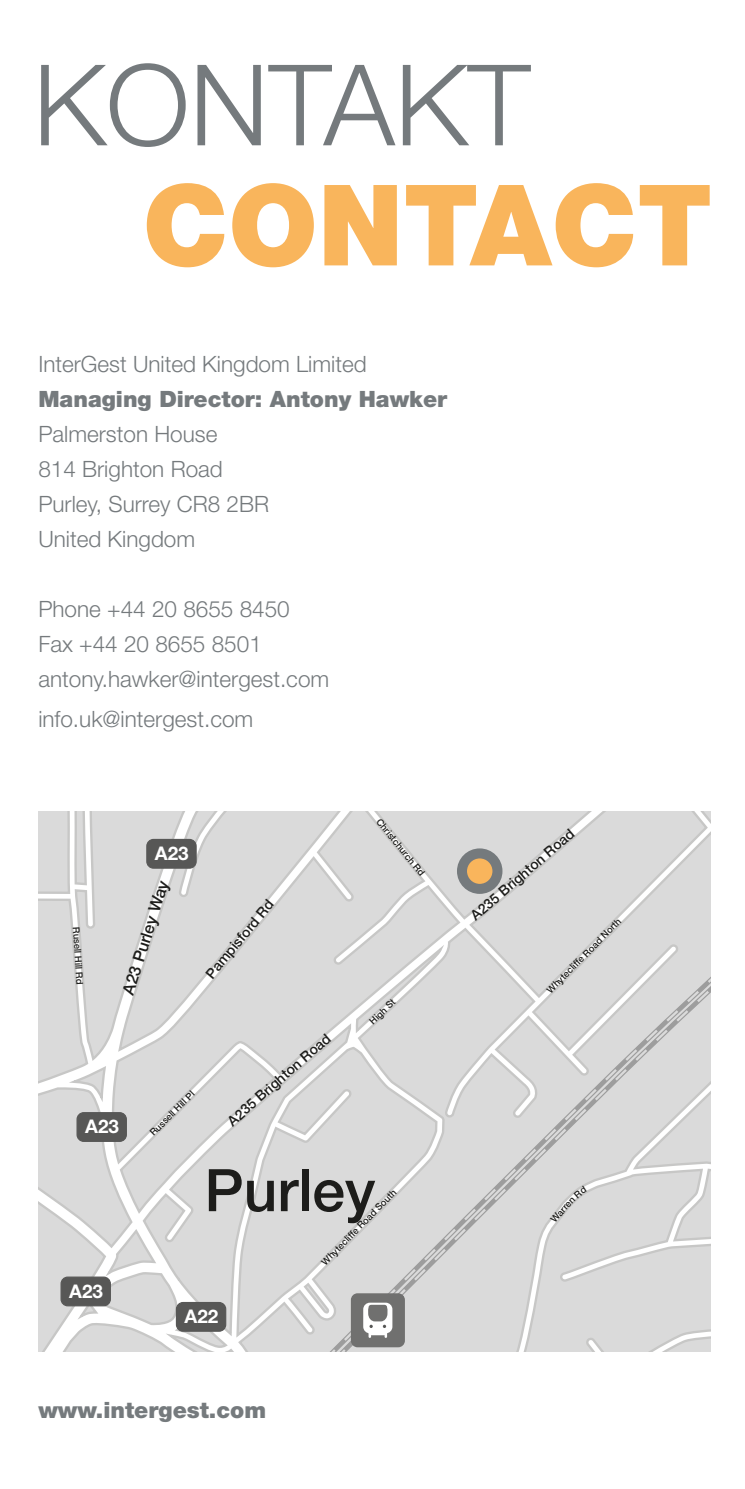
<style>
.page{position:relative;width:745px;height:1489px;background:#fff}
.page>*{position:absolute;margin:0;border:0;box-sizing:border-box;transform-origin:0 0}
.t1{font:300 112.5px "Helvetica Neue LT Pro";color:#757a7d}
.t2{font:900 112.5px "Helvetica Neue LT Pro";color:#f9b55c}
.t3{font:500 58.75px "Helvetica Neue LT";color:#1d1d1b}
.t4{font:300 22.5px/35px "Helvetica Neue LT Pro";color:#757a7d}
.t5{font:900 22.5px "Helvetica Neue LT Pro";color:#757a7d}
.t6{font:700 18.75px "Helvetica Neue LT";color:#fff}
.t7{font:500 16.5px "Helvetica Neue LT";color:#1d1d1b}
.t8{font:500 14px "Helvetica Neue LT";color:#1d1d1b}
.t9{font:500 9.5px "Helvetica Neue LT";color:#1d1d1b}
</style>
<div class="page">
<svg style="left:38px;top:811px;width:672px;height:540px;background:#dcdcdc"></svg>
<svg style="left:453px;top:995px;width:257px;height:356px;background:#d9d9d9"></svg>
<svg style="left:583px;top:1325px;width:127px;height:26px;background:#dbdbdb"></svg>
<div style="left:350px;top:1293px;width:54px;height:54px;background:#70706f;border-radius:7px"></div>
<div style="left:363px;top:1302px;width:29px;height:31px;background:#fff;border-radius:7px"></div>
<svg style="left:367px;top:1304px;width:20px;height:33px"></svg>
<hr style="left:370px;top:1331px;width:15px;height:4px;background:#fff;border-radius:2px">
<div style="left:77px;top:1112px;width:49px;height:29px;background:#575756;border-radius:7px"></div>
<div style="left:76px;top:1111px;width:51px;height:30px;border:1px solid #575756;border-radius:7px"></div>
<div style="left:176px;top:1302px;width:49px;height:28px;background:#575756;border-radius:7px"></div>
<div style="left:176px;top:1301px;width:50px;height:30px;border:1px solid #575756;border-radius:7px"></div>
<div style="left:61px;top:1276px;width:49px;height:29px;background:#575756;border-radius:7px"></div>
<div style="left:60px;top:1276px;width:51px;height:30px;border:1px solid #575756;border-radius:7px"></div>
<div style="left:147px;top:839px;width:49px;height:29px;background:#575756;border-radius:7px"></div>
<div style="left:146px;top:838px;width:50px;height:30px;border:1px solid #575756;border-radius:7px"></div>
<svg style="left:461px;top:853px;width:36px;height:35px"></svg>
<div style="left:456px;top:848px;width:46px;height:45px;border:10px solid #757a7d;border-radius:50%"></div>
<svg style="left:226px;top:1112px;width:14px;height:14px"></svg>
<svg style="left:550px;top:1185px;width:36px;height:37px"></svg>
<h1 class="t1" style="left:33px;top:36px;width:498px">KONTAKT</h1>
<h1 class="t2" style="left:143px;top:158px;width:570px">CONTACT</h1>
<p class="t4" style="left:38px;top:346px;width:329px">InterGest United Kingdom Limited</p>
<p class="t5" style="left:38px;top:385px;width:410px">Managing Director: Antony Hawker</p>
<p class="t4" style="left:38px;top:416px;width:232px">Palmerston House<br>814 Brighton Road<br>Purley, Surrey CR8 2BR<br>United Kingdom</p>
<p class="t4" style="left:38px;top:591px;width:292px">Phone +44 20 8655 8450<br>Fax +44 20 8655 8501 antony.hawker@intergest.com</p>
<p class="t4" style="left:38px;top:701px;width:216px">info.uk@intergest.com</p>
<p class="t9" style="left:82px;top:926px;width:59px;rotate:86deg">Rusell Hill Rd</p>
<p class="t6" style="left:155px;top:841px;width:35px">A23</p>
<p class="t7" style="left:118px;top:990px;width:120px;rotate:-72deg">A23 Purley Way</p>
<p class="t8" style="left:202px;top:970px;width:99px;rotate:-50deg">Pampisford Rd</p>
<p class="t6" style="left:85px;top:1114px;width:35px">A23</p>
<p class="t9" style="left:147px;top:1129px;width:60px;rotate:-45deg">Russell Hill Pl</p>
<p class="t8" style="left:231px;top:1110px;width:124px;rotate:-41deg">235 Brighton Road</p>
<p class="t9" style="left:382px;top:816px;width:72px;rotate:51deg">Christchurch Rd</p>
<p class="t9" style="left:366px;top:1018px;width:33px;rotate:-43deg">High St</p>
<p class="t6" style="left:69px;top:1279px;width:35px">A23</p>
<h2 class="t3" style="left:204px;top:1155px;width:172px">Purley</h2>
<p class="t9" style="left:319px;top:1259px;width:104px;rotate:-46deg">Whytecliffe Road South</p>
<p class="t6" style="left:184px;top:1304px;width:35px">A22</p>
<p class="t5" style="left:38px;top:1395px;width:229px">www.intergest.com</p>
<p class="t8" style="left:467px;top:911px;width:133px;rotate:-41deg">A235 Brighton Road</p>
<p class="t9" style="left:544px;top:987px;width:102px;rotate:-45deg">Whytecliffe Road North</p>
</div>
